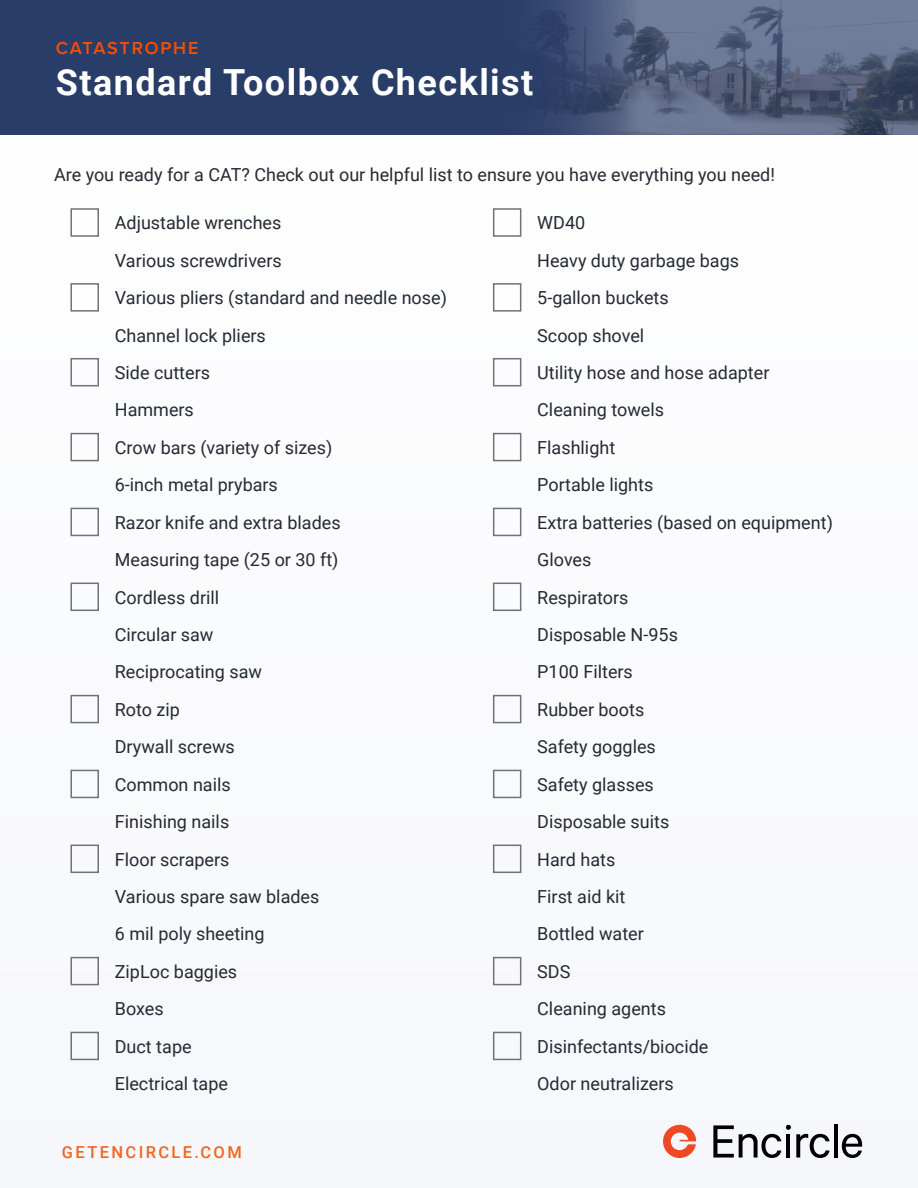
<style>
.page{position:relative;width:918px;height:1188px;background:#fafbfd}
.page>*{position:absolute;margin:0;border:0;box-sizing:border-box;transform-origin:0 0}
.t1{font:700 36px "Roboto";letter-spacing:.04em;color:#fff}
.t2{font:18px "Roboto";color:#242a34}
.t3{font:600 18px "Proxima Nova";letter-spacing:.095em;color:#fc4d00}
.t4{font:500 16.5px "Roboto";letter-spacing:.145em;color:#f26522}
</style>
<div class="page">
<svg style="left:713px;top:1125px;width:117px;height:33px"></svg>
<hr style="left:834px;top:1124px;width:4px;height:34px;background:#000">
<svg style="left:842px;top:1134px;width:20px;height:24px"></svg>
<svg style="left:663px;top:1125px;width:33px;height:33px"></svg>
<div style="left:0;top:0;width:918px;height:135px;background:#293d69"></div>
<img style="left:543px;top:0;width:375px;height:135px">
<div style="left:70px;top:208px;width:29px;height:29px;border:2px solid #6f7278"></div>
<div style="left:70px;top:358px;width:29px;height:28px;border:2px solid #6f7278"></div>
<div style="left:70px;top:508px;width:29px;height:28px;border:2px solid #6f7278"></div>
<div style="left:70px;top:283px;width:29px;height:29px;border:2px solid #6f7278"></div>
<div style="left:70px;top:433px;width:29px;height:28px;border:2px solid #6f7278"></div>
<div style="left:70px;top:583px;width:29px;height:28px;border:2px solid #6f7278"></div>
<div style="left:70px;top:695px;width:29px;height:28px;border:2px solid #6f7278"></div>
<div style="left:70px;top:770px;width:29px;height:28px;border:2px solid #6f7278"></div>
<div style="left:70px;top:845px;width:29px;height:28px;border:2px solid #6f7278"></div>
<div style="left:70px;top:957px;width:29px;height:28px;border:2px solid #6f7278"></div>
<div style="left:70px;top:1032px;width:29px;height:28px;border:2px solid #6f7278"></div>
<div style="left:493px;top:208px;width:28px;height:29px;border:2px solid #6f7278"></div>
<div style="left:493px;top:358px;width:28px;height:28px;border:2px solid #6f7278"></div>
<div style="left:493px;top:508px;width:28px;height:28px;border:2px solid #6f7278"></div>
<div style="left:493px;top:283px;width:28px;height:29px;border:2px solid #6f7278"></div>
<div style="left:493px;top:433px;width:28px;height:28px;border:2px solid #6f7278"></div>
<div style="left:493px;top:583px;width:28px;height:28px;border:2px solid #6f7278"></div>
<div style="left:493px;top:695px;width:28px;height:28px;border:2px solid #6f7278"></div>
<div style="left:493px;top:770px;width:28px;height:28px;border:2px solid #6f7278"></div>
<div style="left:493px;top:845px;width:28px;height:28px;border:2px solid #6f7278"></div>
<div style="left:493px;top:957px;width:28px;height:28px;border:2px solid #6f7278"></div>
<div style="left:493px;top:1032px;width:28px;height:28px;border:2px solid #6f7278"></div>
<p class="t3" style="left:56px;top:35px;width:144px">CATASTROPHE</p>
<h1 class="t1" style="left:56px;top:57px;width:479px">Standard Toolbox Checklist</h1>
<p class="t2" style="left:54px;top:162px;width:723px">Are you ready for a CAT? Check out our helpful list to ensure you have everything you need!</p>
<p class="t2" style="left:115px;top:210px;width:168px">Adjustable wrenches</p>
<p class="t2" style="left:537px;top:210px;width:50px">WD40</p>
<p class="t2" style="left:115px;top:248px;width:169px">Various screwdrivers</p>
<p class="t2" style="left:537px;top:248px;width:203px">Heavy duty garbage bags</p>
<p class="t2" style="left:115px;top:285px;width:334px">Various pliers (standard and needle nose)</p>
<p class="t2" style="left:537px;top:285px;width:133px">5-gallon buckets</p>
<p class="t2" style="left:115px;top:323px;width:153px">Channel lock pliers</p>
<p class="t2" style="left:537px;top:323px;width:109px">Scoop shovel</p>
<p class="t2" style="left:115px;top:360px;width:97px">Side cutters</p>
<p class="t2" style="left:537px;top:360px;width:234px">Utility hose and hose adapter</p>
<p class="t2" style="left:115px;top:397px;width:81px">Hammers</p>
<p class="t2" style="left:537px;top:397px;width:128px">Cleaning towels</p>
<p class="t2" style="left:115px;top:435px;width:219px">Crow bars (variety of sizes)</p>
<p class="t2" style="left:537px;top:435px;width:79px">Flashlight</p>
<p class="t2" style="left:115px;top:472px;width:165px">6-inch metal prybars</p>
<p class="t2" style="left:537px;top:472px;width:118px">Portable lights</p>
<p class="t2" style="left:115px;top:510px;width:227px">Razor knife and extra blades</p>
<p class="t2" style="left:537px;top:510px;width:297px">Extra batteries (based on equipment)</p>
<p class="t2" style="left:115px;top:547px;width:225px">Measuring tape (25 or 30 ft)</p>
<p class="t2" style="left:537px;top:547px;width:56px">Gloves</p>
<p class="t2" style="left:115px;top:585px;width:106px">Cordless drill</p>
<p class="t2" style="left:537px;top:585px;width:93px">Respirators</p>
<p class="t2" style="left:115px;top:622px;width:100px">Circular saw</p>
<p class="t2" style="left:537px;top:622px;width:142px">Disposable N-95s</p>
<p class="t2" style="left:115px;top:659px;width:149px">Reciprocating saw</p>
<p class="t2" style="left:537px;top:659px;width:97px">P100 Filters</p>
<p class="t2" style="left:115px;top:697px;width:67px">Roto zip</p>
<p class="t2" style="left:537px;top:697px;width:109px">Rubber boots</p>
<p class="t2" style="left:115px;top:734px;width:122px">Drywall screws</p>
<p class="t2" style="left:537px;top:734px;width:120px">Safety goggles</p>
<p class="t2" style="left:115px;top:772px;width:117px">Common nails</p>
<p class="t2" style="left:537px;top:772px;width:118px">Safety glasses</p>
<p class="t2" style="left:115px;top:809px;width:116px">Finishing nails</p>
<p class="t2" style="left:537px;top:809px;width:134px">Disposable suits</p>
<p class="t2" style="left:115px;top:847px;width:116px">Floor scrapers</p>
<p class="t2" style="left:537px;top:847px;width:80px">Hard hats</p>
<p class="t2" style="left:115px;top:884px;width:206px">Various spare saw blades</p>
<p class="t2" style="left:537px;top:884px;width:90px">First aid kit</p>
<p class="t2" style="left:115px;top:921px;width:151px">6 mil poly sheeting</p>
<p class="t2" style="left:537px;top:921px;width:108px">Bottled water</p>
<p class="t2" style="left:115px;top:959px;width:124px">ZipLoc baggies</p>
<p class="t2" style="left:537px;top:959px;width:35px">SDS</p>
<p class="t2" style="left:115px;top:996px;width:50px">Boxes</p>
<p class="t2" style="left:537px;top:996px;width:130px">Cleaning agents</p>
<p class="t2" style="left:115px;top:1034px;width:78px">Duct tape</p>
<p class="t2" style="left:537px;top:1034px;width:173px">Disinfectants/biocide</p>
<p class="t2" style="left:115px;top:1071px;width:115px">Electrical tape</p>
<p class="t2" style="left:537px;top:1071px;width:138px">Odor neutralizers</p>
<p class="t4" style="left:62px;top:1141px;width:181px">GETENCIRCLE.COM</p>
</div>
